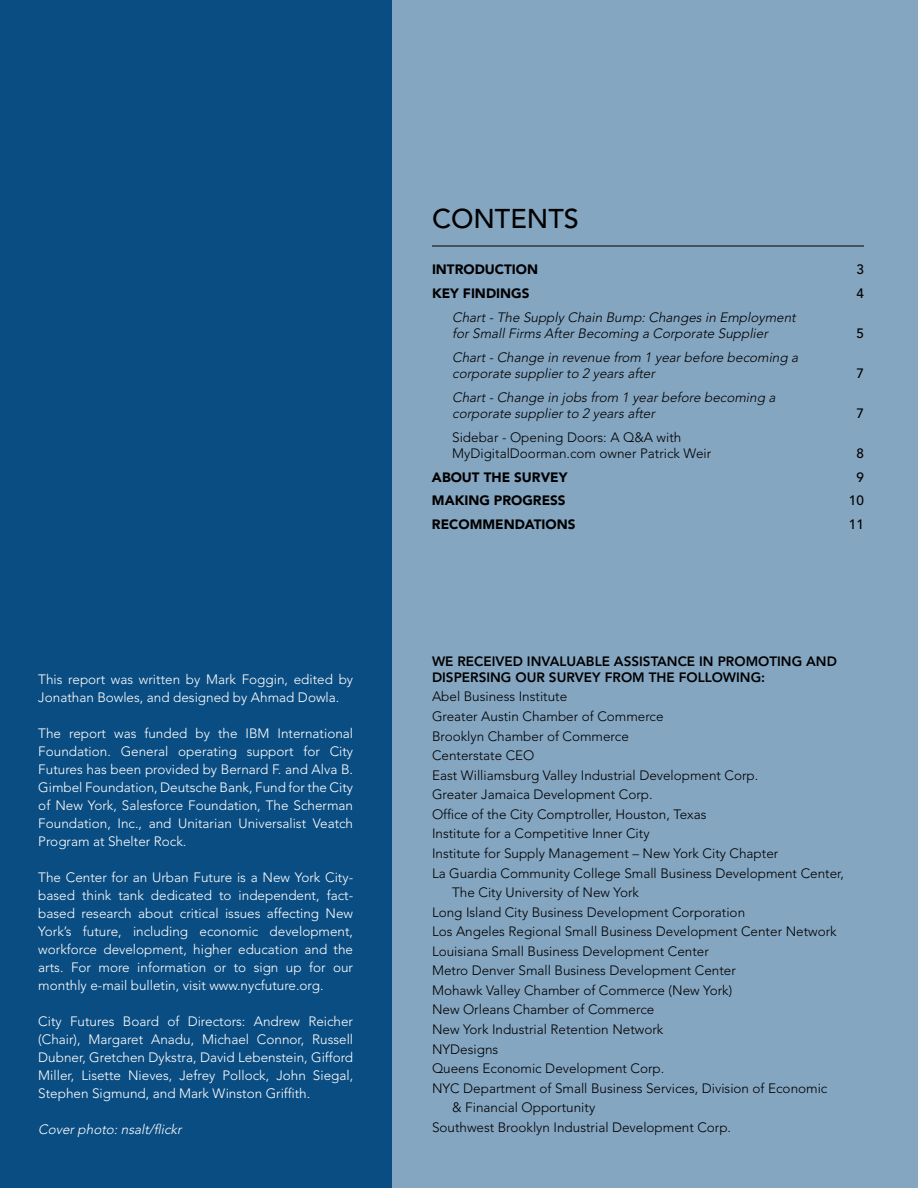
<style>
.page{position:relative;width:918px;height:1188px;background:#85a6c1}
.page>*{position:absolute;margin:0;border:0;box-sizing:border-box;transform-origin:0 0}
.t1{font:500 27px "Avenir LT Std";color:#000}
.t2{font:300 13.5px/16.2px "Avenir LT Std";color:#000}
.t3{font:300 13.5px/18px "Avenir LT Std";color:#fff;text-align:justify}
.t4{font:italic 300 13.5px/16.2px "Avenir LT Std";color:#000}
.t5{font:800 13.5px/16.2px "Avenir LT Std";color:#000}
.t6{font:900 13.5px "Avenir LT Std";color:#000}
.t7{font:italic 300 13.5px "Avenir LT Std";color:#fff}
.t8{font:500 13.5px "Avenir LT Std";color:#000}
</style>
<div class="page">
<div style="left:0;top:0;width:392px;height:1188px;background:#0a4d82"></div>
<hr style="left:432px;top:246px;width:432px;height:1px;background:#000">
<p class="t3" style="left:38px;top:670px;width:316px">This report was written by Mark Foggin, edited by<br>Jonathan Bowles, and designed by Ahmad Dowla.</p>
<p class="t3" style="left:38px;top:724px;width:316px">The report was funded by the IBM International Foundation. General operating support for City Futures has been provided by Bernard F. and Alva B.<br>Gimbel Foundation, Deutsche Bank, Fund for the City of New York, Salesforce Foundation, The Scherman Foundation, Inc., and Unitarian Universalist Veatch Program at Shelter Rock.</p>
<p class="t3" style="left:38px;top:868px;width:316px">The Center for an Urban Future is a New York City&shy;based think tank dedicated to independent, fact&shy;based research about critical issues affecting New York’s future, including economic development, workforce development, higher education and the arts. For more information or to sign up for our monthly e-mail bulletin, visit www.nycfuture.org.</p>
<p class="t3" style="left:38px;top:1012px;width:316px">City Futures Board of Directors: Andrew Reicher (Chair), Margaret Anadu, Michael Connor, Russell Dubner, Gretchen Dykstra, David Lebenstein, Gifford Miller, Lisette Nieves, Jefrey Pollock, John Siegal, Stephen Sigmund, and Mark Winston Griffith.</p>
<p class="t7" style="left:38px;top:1121px;width:148px">Coverphoto:nsalt/flickr</p>
<h1 class="t1" style="left:432px;top:203px;width:148px">CONTENTS</h1>
<p class="t6" style="left:432px;top:261px;width:108px">INTRODUCTION</p>
<p class="t8" style="left:856px;top:262px;width:9px">3</p>
<p class="t6" style="left:432px;top:285px;width:99px">KEY FINDINGS</p>
<p class="t8" style="left:856px;top:285px;width:9px">4</p>
<p class="t4" style="left:452px;top:309px;width:348px">Chart-The Supply Chain Bump:Changes in Employment forSmallFirms AfterBecoming a Corporate Supplier</p>
<p class="t8" style="left:856px;top:325px;width:9px">5</p>
<p class="t4" style="left:452px;top:349px;width:350px">Chart-Change in revenue from 1 yearbefore becoming a corporate supplierto 2 years after</p>
<p class="t4" style="left:452px;top:389px;width:328px">Chart-Change in jobs from 1 yearbefore becoming a corporate supplierto 2 years after</p>
<p class="t2" style="left:452px;top:429px;width:261px">Sidebar - Opening Doors: A Q&amp;A with<br>MyDigitalDoorman.com owner Patrick Weir</p>
<p class="t8" style="left:856px;top:365px;width:9px">7</p>
<p class="t8" style="left:856px;top:405px;width:9px">7</p>
<p class="t8" style="left:856px;top:445px;width:9px">8</p>
<p class="t6" style="left:432px;top:469px;width:30px">ABOUT</p>
<p class="t6" style="left:484px;top:469px;width:41px">THE SUR</p>
<p class="t6" style="left:541px;top:469px;width:28px">VEY</p>
<p class="t8" style="left:856px;top:469px;width:9px">9</p>
<p class="t6" style="left:432px;top:492px;width:135px">MAKING PROGRESS</p>
<p class="t8" style="left:849px;top:493px;width:17px">10</p>
<p class="t6" style="left:432px;top:516px;width:144px">RECOMMENDATIONS</p>
<p class="t8" style="left:849px;top:517px;width:17px">11</p>
<p class="t5" style="left:432px;top:653px;width:406px">WE RECEIVED INVALUABLE ASSISTANCE IN PROMOTING AND<br>DISPERSING OUR SURVEY FROM THE FOLLOWING:</p>
<p class="t2" style="left:432px;top:689px;width:137px">Abel Business Institute</p>
<p class="t2" style="left:432px;top:708px;width:233px">Greater Austin Chamber of Commerce</p>
<p class="t2" style="left:432px;top:728px;width:198px">Brooklyn Chamber of Commerce</p>
<p class="t2" style="left:432px;top:747px;width:104px">Centerstate CEO</p>
<p class="t2" style="left:432px;top:767px;width:328px">East Williamsburg Valley Industrial Development Corp.</p>
<p class="t2" style="left:432px;top:787px;width:222px">Greater Jamaica Development Corp.</p>
<p class="t2" style="left:432px;top:806px;width:276px">Office of the City Comptroller, Houston, Texas</p>
<p class="t2" style="left:432px;top:826px;width:219px">Institute for a Competitive Inner City</p>
<p class="t2" style="left:432px;top:845px;width:348px">Institute for Supply Management – New York City Chapter</p>
<p class="t2" style="left:432px;top:865px;width:413px">La Guardia Community College Small Business Development Center,</p>
<p class="t2" style="left:452px;top:884px;width:188px">The City University of New York</p>
<p class="t2" style="left:432px;top:904px;width:315px">Long Island City Business Development Corporation</p>
<p class="t2" style="left:432px;top:924px;width:406px">Los Angeles Regional Small Business Development Center Network</p>
<p class="t2" style="left:432px;top:943px;width:278px">Louisiana Small Business Development Center</p>
<p class="t2" style="left:432px;top:963px;width:305px">Metro Denver Small Business Development Center</p>
<p class="t2" style="left:432px;top:982px;width:302px">Mohawk Valley Chamber of Commerce (New York)</p>
<p class="t2" style="left:432px;top:1002px;width:224px">New Orleans Chamber of Commerce</p>
<p class="t2" style="left:432px;top:1021px;width:233px">New York Industrial Retention Network</p>
<p class="t2" style="left:432px;top:1041px;width:68px">NYDesigns</p>
<p class="t2" style="left:432px;top:1060px;width:234px">Queens Economic Development Corp.</p>
<p class="t2" style="left:432px;top:1080px;width:397px">NYC Department of Small Business Services, Division of Economic</p>
<p class="t2" style="left:452px;top:1100px;width:145px">&amp; Financial Opportunity</p>
<p class="t2" style="left:432px;top:1119px;width:301px">Southwest Brooklyn Industrial Development Corp.</p>
</div>
